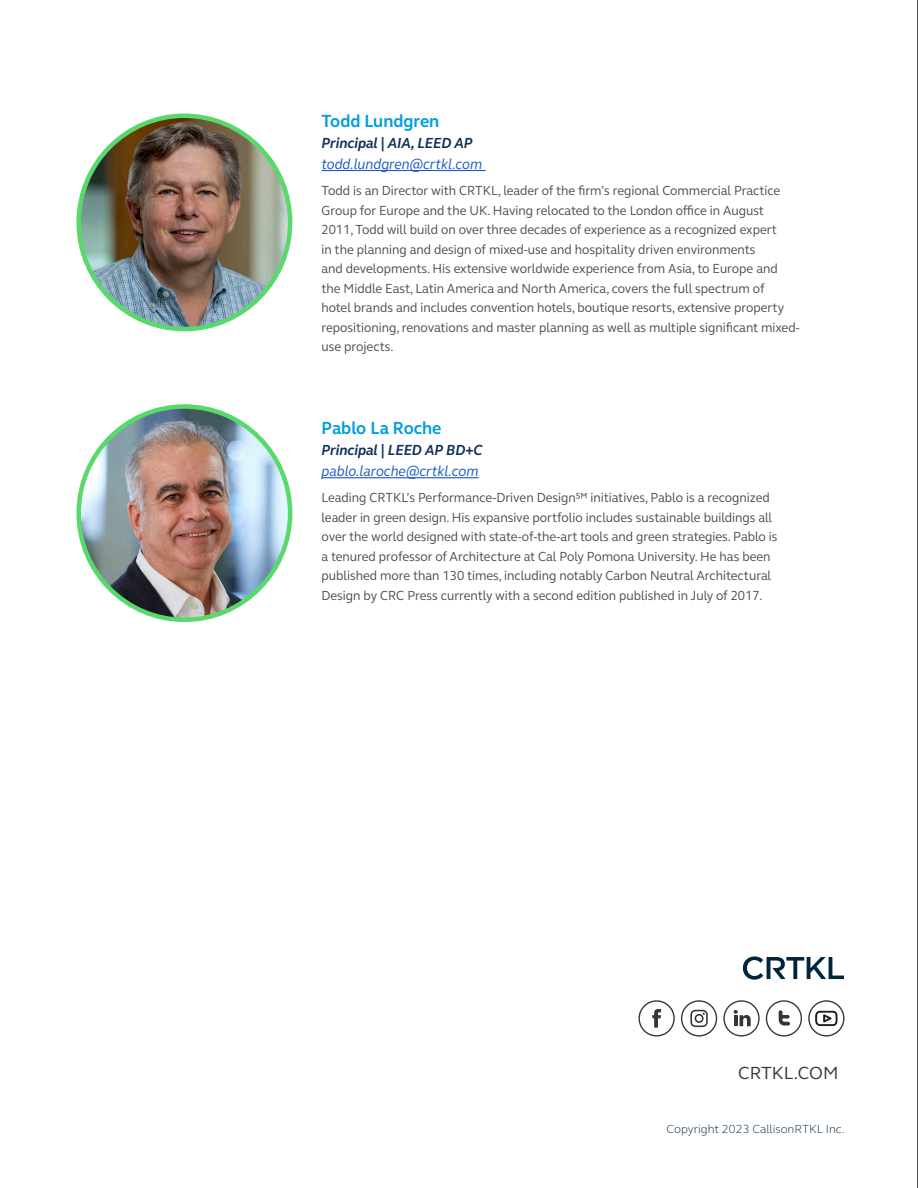
<style>
.page{position:relative;width:918px;height:1188px;background:#fff}
.page>*{position:absolute;margin:0;border:0;box-sizing:border-box;transform-origin:0 0}
.t1{font:700 18px "FS Elliot Pro";color:#009ede;scale:.93 1}
.Logo_Back_Cover{font:18px "FS Elliot Pro";color:#35343b}
.t2{font:italic 15px "FS Elliot Pro";color:#1c59c4;scale:.93 1}
.t3{font:italic 700 15px "FS Elliot Pro";color:#103059;scale:.93 1}
.t4{font:13.5px/19.5px "FS Elliot Pro";color:#4b4c4d;scale:.93 1}
.Paragraph_Header{font:300 12px "FS Elliot Pro";color:#00263e}
</style>
<div class="page">
<hr style="left:322px;top:170px;width:164px;height:1px;background:#1c59c4">
<hr style="left:322px;top:477px;width:157px;height:1px;background:#1c59c4">
<img style="left:81px;top:116px;width:209px;height:213px">
<img style="left:81px;top:406px;width:209px;height:214px">
<svg style="left:743px;top:956px;width:101px;height:24px"></svg>
<svg style="left:723px;top:1000px;width:37px;height:37px"></svg>
<svg style="left:766px;top:1000px;width:36px;height:37px"></svg>
<svg style="left:639px;top:1000px;width:36px;height:37px"></svg>
<svg style="left:681px;top:1000px;width:36px;height:37px"></svg>
<svg style="left:808px;top:1000px;width:37px;height:37px"></svg>
<hr style="left:917px;top:0;width:1px;height:1188px;background:#231f20">
<p class="t1" style="left:322px;top:109px;width:128px">Todd Lundgren</p>
<p class="t3" style="left:322px;top:133px;width:164px">Principal | AIA, LEED AP</p>
<p class="t2" style="left:322px;top:154px;width:174px">todd.lundgren@crtkl.com</p>
<p class="t4" style="left:322px;top:181px;width:516px">Todd is an Director with CRTKL, leader of the firm’s regional Commercial Practice Group for Europe and the UK. Having relocated to the London office in August<br>2011, Todd will build on over three decades of experience as a recognized expert<br>in the planning and design of mixed-use and hospitality driven environments<br>and developments. His extensive worldwide experience from Asia, to Europe and the Middle East, Latin America and North America, covers the full spectrum of<br>hotel brands and includes convention hotels, boutique resorts, extensive property repositioning, renovations and master planning as well as multiple significant mixed&shy;use projects.</p>
<p class="t1" style="left:322px;top:416px;width:131px">Pablo La Roche</p>
<p class="t3" style="left:322px;top:440px;width:174px">Principal | LEED AP BD+C</p>
<p class="t2" style="left:322px;top:461px;width:170px">pablo.laroche@crtkl.com</p>
<p class="t4" style="left:322px;top:488px;width:492px">Leading CRTKL’s Performance-Driven Design℠ initiatives, Pablo is a recognized leader in green design. His expansive portfolio includes sustainable buildings all over the world designed with state-of-the-art tools and green strategies. Pablo is a tenured professor of Architecture at Cal Poly Pomona University. He has been published more than 130 times, including notably Carbon Neutral Architectural Design by CRC Press currently with a second edition published in July of 2017.</p>
<p class="Logo_Back_Cover" style="left:738px;top:1061px;width:102px">CRTKL.COM</p>
<p class="Paragraph_Header" style="left:667px;top:1120px;width:180px">Copyright 2023 CallisonRTKL Inc.</p>
</div>
